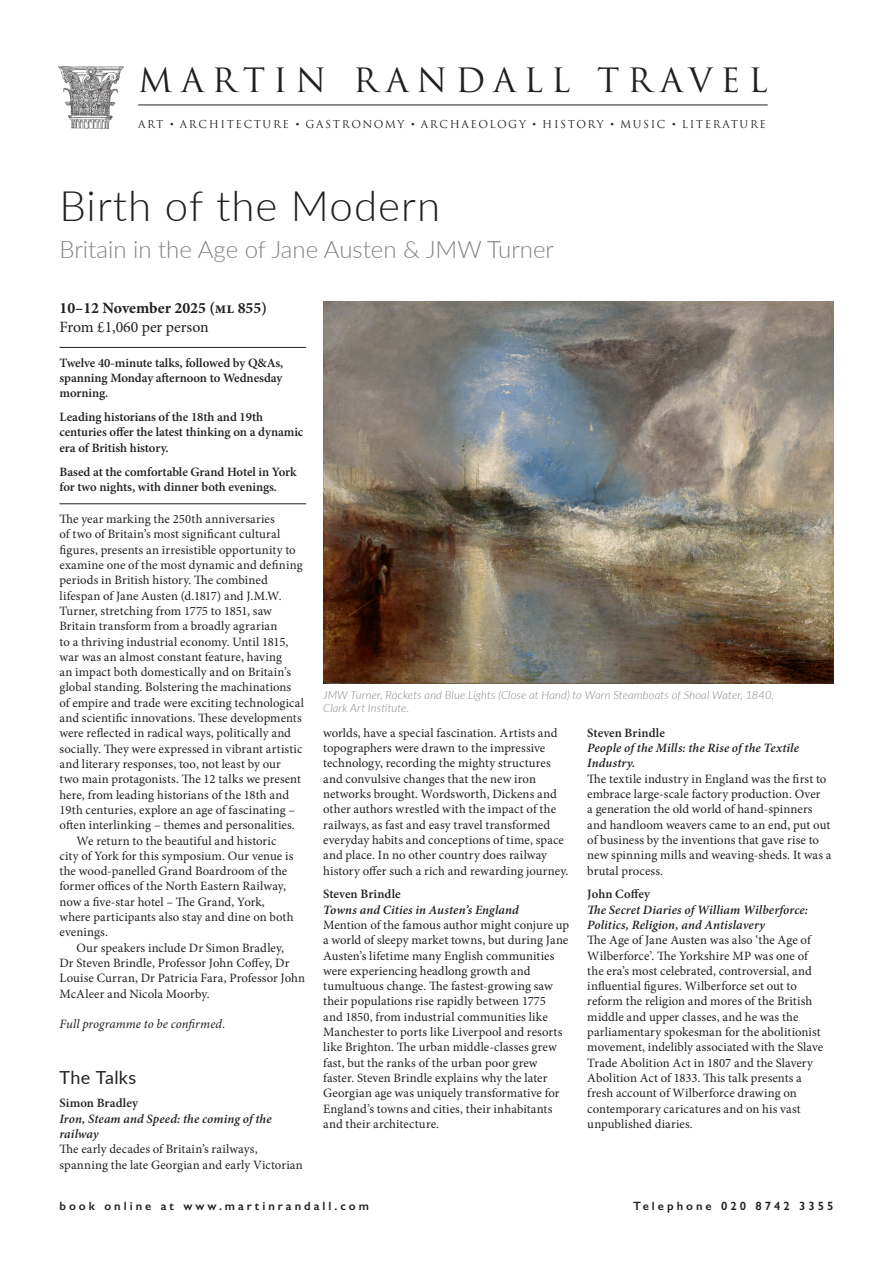
<style>
.page{position:relative;width:893px;height:1263px;background:#fff}
.page>*{position:absolute;margin:0;border:0;box-sizing:border-box;transform-origin:0 0}
.A1_A_tour_title{font:300 42px "Lato";letter-spacing:.025em;color:#231f20}
.MRT_header_22_5_Trajan{font:32.7px "Trajan Pro";letter-spacing:.245em;color:#231f20}
.A1_A_tour_title-2{font:300 24px "Lato";color:#808285}
.D3_Itinerary_heading{font:18px "Lato";letter-spacing:.015em;color:#231f20}
.A2_Tour_subtitle{font:700 15.75px "Minion Pro";color:#231f20}
.B3_Dates_line_3___4_Min{font:15.75px "Minion Pro";letter-spacing:-.005em;color:#231f20}
.D4_Itinerary{font:12.75px/15.3px "Minion Pro";letter-spacing:.005em;color:#231f20}
.D1_Introduction_first_para{font:12.75px/15.3px "Minion Pro";letter-spacing:.01em;color:#231f20}
.D2_Introduction{font:12.75px/15.3px "Minion Pro";letter-spacing:.005em;color:#231f20}
.C2_Highlights_no_rule{font:600 12.75px/15.3px "Minion Pro";letter-spacing:-.005em;color:#231f20}
.C1_Highlights_top_rule{font:600 12.75px/15.3px "Minion Pro";letter-spacing:-.005em;color:#231f20;text-align:justify}
.C3_Highlights_bottom_rule{font:600 12.75px/15.3px "Minion Pro";letter-spacing:-.005em;color:#231f20}
.D2_Introduction-2{font:italic 12.75px "Minion Pro";letter-spacing:.005em;color:#231f20}
.t1{font:600 12px "Gill Sans";letter-spacing:.25em;color:#231f20}
.Illustration_caption{font:italic 300 11.25px/13.5px "Lato";letter-spacing:.015em;color:#808285}
.MRT_subtitle_8_Trajan{font:10.65px "Trajan Pro";letter-spacing:.15em;color:#231f20}
.s1{font-family:"Adobe Caslon Pro"}
.s2{font-weight:600}
.s3{font-weight:600;font-style:italic}
</style>
<div class="page">
<img style="left:58px;top:66px;width:66px;height:63px">
<hr style="left:138px;top:105px;width:630px;height:1px;background:#231f20">
<hr style="left:60px;top:347px;width:246px;height:1px;background:#231f20">
<hr style="left:60px;top:503px;width:246px;height:1px;background:#231f20">
<img style="left:323px;top:302px;width:510px;height:381px">
<p class="MRT_header_22_5_Trajan" style="left:138px;top:59px;width:631px">MARTIN RANDALL TRAVEL</p>
<p class="MRT_subtitle_8_Trajan" style="left:138px;top:117px;width:629px">ART <span class="s1">•</span> ARCHITECTURE <span class="s1">•</span> GASTRONOMY <span class="s1">•</span> ARCHAEOLOGY <span class="s1">•</span> HISTORY <span class="s1">•</span> MUSIC <span class="s1">•</span> LITERATURE</p>
<p class="A1_A_tour_title" style="left:60px;top:177px;width:382px">Birth of the Modern</p>
<p class="A1_A_tour_title-2" style="left:60px;top:233px;width:496px">Britain in the Age of Jane Austen &amp; JMW Turner</p>
<p class="A2_Tour_subtitle" style="left:60px;top:297px;width:209px">10–12 November 2025 (ml 855)</p>
<p class="B3_Dates_line_3___4_Min" style="left:60px;top:317px;width:151px">From £1,060 per person</p>
<p class="C1_Highlights_top_rule" style="left:60px;top:355px;width:225px">Twelve 40-minute talks, followed by Q&amp;As, spanning Monday afternoon to Wednesday morning.</p>
<p class="C2_Highlights_no_rule" style="left:60px;top:409px;width:245px">Leading historians of the 18th and 19th centuries offer the latest thinking on a dynamic era of British history.</p>
<p class="C3_Highlights_bottom_rule" style="left:60px;top:464px;width:239px">Based at the comfortable Grand Hotel in York for two nights, with dinner both evenings.</p>
<p class="D1_Introduction_first_para" style="left:60px;top:511px;width:246px">The year marking the 250th anniversaries<br>of two of Britain’s most significant cultural figures, presents an irresistible opportunity to examine one of the most dynamic and defining periods in British history. The combined lifespan of Jane Austen (d.1817) and J.M.W.<br>Turner, stretching from 1775 to 1851, saw Britain transform from a broadly agrarian<br>to a thriving industrial economy. Until 1815, war was an almost constant feature, having<br>an impact both domestically and on Britain’s global standing. Bolstering the machinations of empire and trade were exciting technological and scientific innovations. These developments were reflected in radical ways, politically and socially. They were expressed in vibrant artistic and literary responses, too, not least by our<br>two main protagonists. The 12 talks we present here, from leading historians of the 18th and 19th centuries, explore an age of fascinating – often interlinking – themes and personalities.</p>
<p class="D2_Introduction" style="left:60px;top:833px;width:236px;text-indent:17px">We return to the beautiful and historic city of York for this symposium. Our venue is the wood-panelled Grand Boardroom of the former offices of the North Eastern Railway, now a five-star hotel – The Grand, York, where participants also stay and dine on both evenings.</p>
<p class="D2_Introduction" style="left:60px;top:940px;width:247px;text-indent:17px">Our speakers include Dr Simon Bradley,<br>Dr Steven Brindle, Professor John Coffey, Dr Louise Curran, Dr Patricia Fara, Professor John McAleer and Nicola Moorby.</p>
<p class="D2_Introduction-2" style="left:60px;top:1015px;width:167px">Full programme to be confirmed.</p>
<p class="D3_Itinerary_heading" style="left:60px;top:1064px;width:78px">The Talks</p>
<p class="D4_Itinerary" style="left:60px;top:1096px;width:245px"><span class="s2">Simon Bradley<br></span><span class="s3">Iron, Steam and Speed: the coming of the railway<br></span>The early decades of Britain’s railways, spanning the late Georgian and early Victorian</p>
<p class="Illustration_caption" style="left:323px;top:688px;width:452px">JMW Turner, Rockets and Blue Lights (Close at Hand) to Warn Steamboats of Shoal Water, 1840,<br>Clark Art Institute.</p>
<p class="D4_Itinerary" style="left:323px;top:725px;width:247px">worlds, have a special fascination. Artists and topographers were drawn to the impressive technology, recording the mighty structures and convulsive changes that the new iron networks brought. Wordsworth, Dickens and other authors wrestled with the impact of the railways, as fast and easy travel transformed everyday habits and conceptions of time, space and place. In no other country does railway history offer such a rich and rewarding journey.</p>
<p class="D4_Itinerary" style="left:323px;top:887px;width:248px"><span class="s2">Steven Brindle<br></span><span class="s3">Towns and Cities in Austen’s England<br></span>Mention of the famous author might conjure up a world of sleepy market towns, but during Jane Austen’s lifetime many English communities were experiencing headlong growth and tumultuous change. The fastest-growing saw their populations rise rapidly between 1775<br>and 1850, from industrial communities like Manchester to ports like Liverpool and resorts like Brighton. The urban middle-classes grew fast, but the ranks of the urban poor grew faster. Steven Brindle explains why the later Georgian age was uniquely transformative for England’s towns and cities, their inhabitants and their architecture.</p>
<p class="D4_Itinerary" style="left:587px;top:725px;width:246px"><span class="s2">Steven Brindle<br></span><span class="s3">People of the Mills: the Rise of the Textile Industry.<br></span>The textile industry in England was the first to embrace large-scale factory production. Over<br>a generation the old world of hand-spinners and handloom weavers came to an end, put out of business by the inventions that gave rise to new spinning mills and weaving-sheds. It was a brutal process.</p>
<p class="D4_Itinerary" style="left:587px;top:887px;width:237px"><span class="s2">John Coffey<br></span><span class="s3">The Secret Diaries of William Wilberforce:<br>Politics, Religion, and Antislavery<br></span>The Age of Jane Austen was also ‘the Age of Wilberforce’. The Yorkshire MP was one of the era’s most celebrated, controversial, and influential figures. Wilberforce set out to reform the religion and mores of the British middle and upper classes, and he was the parliamentary spokesman for the abolitionist movement, indelibly associated with the Slave Trade Abolition Act in 1807 and the Slavery Abolition Act of 1833. This talk presents a fresh account of Wilberforce drawing on contemporary caricatures and on his vast unpublished diaries.</p>
<p class="t1" style="left:60px;top:1199px;width:311px">book online at www.martinrandall.com</p>
<p class="t1" style="left:633px;top:1199px;width:202px">Telephone 020 8742 3355</p>
</div>
